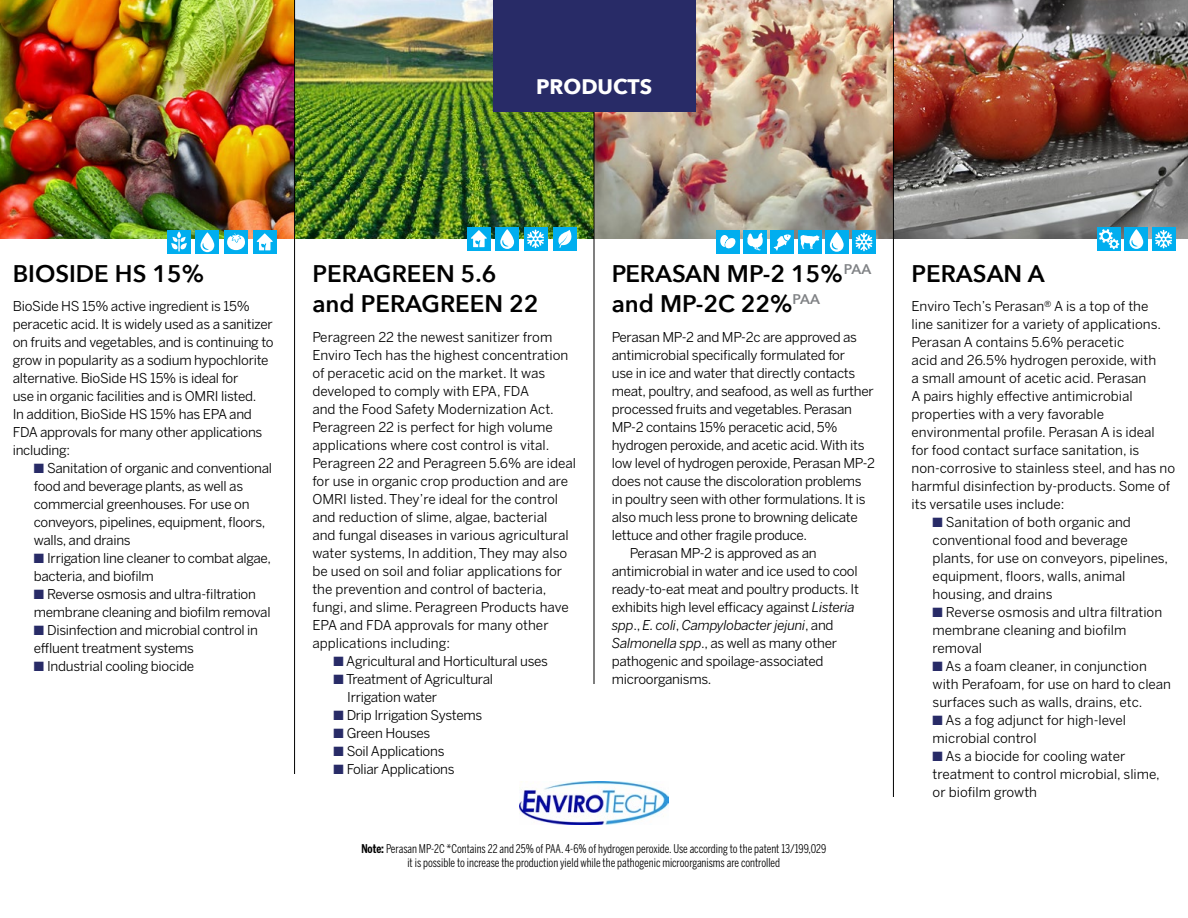
<style>
.page{position:relative;width:1188px;height:918px;background:#fff}
.page>*{position:absolute;margin:0;border:0;box-sizing:border-box;transform-origin:0 0}
.t1{font:600 24px/30px "Avenir Next";color:#000}
.t2{font:700 21px "Avenir Next";color:#fff}
.t3{font:13.5px/18px "Benton Sans";letter-spacing:-.02em;color:#000}
.t4{font:13.5px/18px "Benton Sans";color:#000}
.t5{font:italic 13.5px "Benton Sans";letter-spacing:-.02em;color:#000}
.t6{font:12px/13.5px "Benton Sans Comp";color:#000;text-align:center}
.s1{color:#282b67}
.s2{font-style:italic}
.s3{font-style:normal}
.s4{font-weight:700}
</style>
<div class="page">
<img style="left:295px;top:0;width:893px;height:239px">
<img style="left:0;top:0;width:294px;height:239px">
<div style="left:1098px;top:228px;width:23px;height:23px;background:#00aeef"></div>
<svg style="left:1099px;top:229px;width:20px;height:20px"></svg>
<div style="left:1152px;top:228px;width:23px;height:23px;background:#00aeef"></div>
<svg style="left:1155px;top:230px;width:17px;height:18px"></svg>
<div style="left:1125px;top:227px;width:23px;height:23px;background:#00aeef"></div>
<svg style="left:1129px;top:229px;width:14px;height:20px"></svg>
<div style="left:743px;top:230px;width:24px;height:23px;background:#00aeef"></div>
<svg style="left:747px;top:233px;width:16px;height:18px"></svg>
<div style="left:852px;top:230px;width:24px;height:24px;background:#00aeef"></div>
<svg style="left:855px;top:233px;width:18px;height:18px"></svg>
<div style="left:771px;top:230px;width:23px;height:23px;background:#00aeef"></div>
<svg style="left:774px;top:234px;width:17px;height:17px"></svg>
<div style="left:798px;top:230px;width:23px;height:23px;background:#00aeef"></div>
<svg style="left:800px;top:235px;width:20px;height:14px"></svg>
<div style="left:825px;top:230px;width:23px;height:23px;background:#00aeef"></div>
<svg style="left:830px;top:232px;width:14px;height:20px"></svg>
<div style="left:716px;top:230px;width:24px;height:23px;background:#00aeef"></div>
<svg style="left:720px;top:235px;width:16px;height:14px"></svg>
<div style="left:196px;top:230px;width:23px;height:24px;background:#00aeef"></div>
<svg style="left:201px;top:233px;width:13px;height:19px"></svg>
<div style="left:224px;top:230px;width:24px;height:24px;background:#00aeef"></div>
<svg style="left:227px;top:233px;width:18px;height:17px"></svg>
<div style="left:167px;top:230px;width:24px;height:24px;background:#00aeef"></div>
<svg style="left:171px;top:231px;width:16px;height:21px"></svg>
<div style="left:253px;top:230px;width:23px;height:24px;background:#00aeef"></div>
<svg style="left:257px;top:233px;width:16px;height:17px"></svg>
<div style="left:524px;top:227px;width:23px;height:23px;background:#00aeef"></div>
<svg style="left:527px;top:230px;width:17px;height:18px"></svg>
<div style="left:496px;top:227px;width:23px;height:23px;background:#00aeef"></div>
<svg style="left:500px;top:229px;width:14px;height:20px"></svg>
<div style="left:467px;top:227px;width:24px;height:23px;background:#00aeef"></div>
<svg style="left:471px;top:230px;width:16px;height:17px"></svg>
<div style="left:553px;top:227px;width:23px;height:23px;background:#00aeef"></div>
<svg style="left:558px;top:230px;width:14px;height:18px"></svg>
<hr style="left:594px;top:0;width:1px;height:684px;background:#000">
<hr style="left:294px;top:0;width:1px;height:774px;background:#000">
<hr style="left:893px;top:0;width:1px;height:797px;background:#000">
<div style="left:493px;top:0;width:202px;height:112px;background:#282b67"></div>
<img style="left:519px;top:782px;width:149px;height:43px">
<h2 class="t2" style="left:536px;top:68px;width:118px">PRODUCTS</h2>
<h1 class="t1" style="left:13px;top:258px;width:193px">BIOSIDE HS 15%</h1>
<h1 class="t1" style="left:612px;top:258px;width:261px">PERASAN MP-2 15% <sup>PAA </sup>and MP-2C 22%<sup>PAA</sup></h1>
<h1 class="t1" style="left:312px;top:258px;width:186px">PERAGREEN 5.6</h1>
<h1 class="t1" style="left:912px;top:258px;width:135px">PERASAN A</h1>
<h1 class="t1" style="left:312px;top:288px;width:228px">and PERAGREEN 22</h1>
<p class="t4" style="left:912px;top:297px;width:265px">Enviro Tech’s Perasan® A is a top of the<br>line sanitizer for a variety of applications.<br>Perasan A contains 5.6% peracetic<br>acid and 26.5% hydrogen peroxide, with<br>a small amount of acetic acid. Perasan<br>A pairs highly effective antimicrobial properties with a very favorable environmental profile. Perasan A is ideal for food contact surface sanitation, is non-corrosive to stainless steel, and has no harmful disinfection by-products. Some of its versatile uses include:</p>
<p class="t4" style="left:933px;top:513px;width:237px"><span class="s1">■</span> Sanitation of both organic and conventional food and beverage plants, for use on conveyors, pipelines, equipment, floors, walls, animal housing, and drains</p>
<p class="t4" style="left:933px;top:603px;width:231px"><span class="s1">■</span> Reverse osmosis and ultra filtration membrane cleaning and biofilm removal</p>
<p class="t4" style="left:933px;top:657px;width:240px"><span class="s1">■</span> As a foam cleaner, in conjunction with Perafoam, for use on hard to clean surfaces such as walls, drains, etc.</p>
<p class="t4" style="left:933px;top:711px;width:195px"><span class="s1">■</span> As a fog adjunct for high-level microbial control</p>
<p class="t4" style="left:933px;top:747px;width:229px"><span class="s1">■</span> As a biocide for cooling water treatment to control microbial, slime, or biofilm growth</p>
<p class="t3" style="left:13px;top:297px;width:262px">BioSide HS 15% active ingredient is 15% peracetic acid. It is widely used as a sanitizer on fruits and vegetables, and is continuing to grow in popularity as a sodium hypochlorite alternative. BioSide HS 15% is ideal for<br>use in organic facilities and is OMRI listed.<br>In addition, BioSide HS 15% has EPA and FDA approvals for many other applications including:</p>
<p class="t3" style="left:34px;top:459px;width:240px"><span class="s1">■</span> Sanitation of organic and conventional food and beverage plants, as well as commercial greenhouses. For use on conveyors, pipelines, equipment, floors, walls, and drains</p>
<p class="t3" style="left:34px;top:549px;width:239px"><span class="s1">■</span> Irrigation line cleaner to combat algae, bacteria, and biofilm</p>
<p class="t3" style="left:34px;top:585px;width:238px"><span class="s1">■</span> Reverse osmosis and ultra-filtration membrane cleaning and biofilm removal</p>
<p class="t3" style="left:34px;top:621px;width:226px"><span class="s1">■</span> Disinfection and microbial control in effluent treatment systems</p>
<p class="t3" style="left:34px;top:657px;width:162px"><span class="s1">■</span> Industrial cooling biocide</p>
<p class="t4" style="left:312px;top:328px;width:265px">Peragreen 22 the newest sanitizer from Enviro Tech has the highest concentration of peracetic acid on the market. It was developed to comply with EPA, FDA<br>and the Food Safety Modernization Act.<br>Peragreen 22 is perfect for high volume applications where cost control is vital.<br>Peragreen 22 and Peragreen 5.6% are ideal for use in organic crop production and are OMRI listed. They’re ideal for the control and reduction of slime, algae, bacterial<br>and fungal diseases in various agricultural water systems, In addition, They may also be used on soil and foliar applications for the prevention and control of bacteria, fungi, and slime. Peragreen Products have EPA and FDA approvals for many other applications including:</p>
<p class="t3" style="left:333px;top:652px;width:216px"><span class="s1">■</span> Agricultural and Horticultural uses</p>
<p class="t3" style="left:347px;top:670px;width:147px;text-indent:-14px"><span class="s1">■</span> Treatment of Agricultural<br>Irrigation water</p>
<p class="t3" style="left:333px;top:706px;width:151px"><span class="s1">■</span> Drip Irrigation Systems</p>
<p class="t3" style="left:333px;top:724px;width:98px"><span class="s1">■</span> Green Houses</p>
<p class="t3" style="left:333px;top:742px;width:113px"><span class="s1">■</span> Soil Applications</p>
<p class="t3" style="left:333px;top:760px;width:123px"><span class="s1">■</span> Foliar Applications</p>
<p class="t3" style="left:612px;top:328px;width:247px">Perasan MP-2 and MP-2c are approved as</p>
<p class="t3" style="left:612px;top:346px;width:235px">antimicrobial specifically formulated for</p>
<p class="t3" style="left:612px;top:364px;width:245px">use in ice and water that directly contacts</p>
<p class="t3" style="left:612px;top:382px;width:264px">meat, poultry, and seafood, as well as further</p>
<p class="t3" style="left:612px;top:400px;width:242px">processed fruits and vegetables. Perasan</p>
<p class="t3" style="left:612px;top:418px;width:227px">MP-2 contains 15% peracetic acid, 5%</p>
<p class="t3" style="left:612px;top:436px;width:254px">hydrogen peroxide, and acetic acid. With its</p>
<p class="t3" style="left:612px;top:454px;width:265px">low level of hydrogen peroxide, Perasan MP-2</p>
<p class="t3" style="left:612px;top:472px;width:251px">does not cause the discoloration problems</p>
<p class="t3" style="left:612px;top:490px;width:255px">in poultry seen with other formulations. It is</p>
<p class="t3" style="left:612px;top:508px;width:248px">also much less prone to browning delicate</p>
<p class="t3" style="left:612px;top:526px;width:197px">lettuce and other fragile produce.</p>
<p class="t3" style="left:630px;top:544px;width:188px">Perasan MP-2 is approved as an</p>
<p class="t3" style="left:612px;top:562px;width:247px">antimicrobial in water and ice used to cool</p>
<p class="t3" style="left:612px;top:580px;width:249px">ready-to-eat meat and poultry products. It</p>
<p class="t3" style="left:612px;top:598px;width:245px">exhibits high level efficacy against <span class="s2">Listeria</span></p>
<p class="t5" style="left:612px;top:617px;width:223px">spp<span class="s3">.,</span> E. coli<span class="s3">,</span> Campylobacter jejuni<span class="s3">, and</span></p>
<p class="t3" style="left:612px;top:634px;width:227px"><span class="s2">Salmonella spp</span>., as well as many other</p>
<p class="t3" style="left:612px;top:652px;width:213px">pathogenic and spoilage-associated</p>
<p class="t3" style="left:612px;top:670px;width:101px">microorganisms.</p>
<p class="t6" style="left:361px;top:842px;width:466px"><span class="s4">Note:</span> Perasan MP-2C *Contains 22 and 25% of PAA. 4-6% of hydrogen peroxide. Use according to the patent 13/199,029 it is possible to increase the production yield while the pathogenic microorganisms are controlled</p>
</div>
